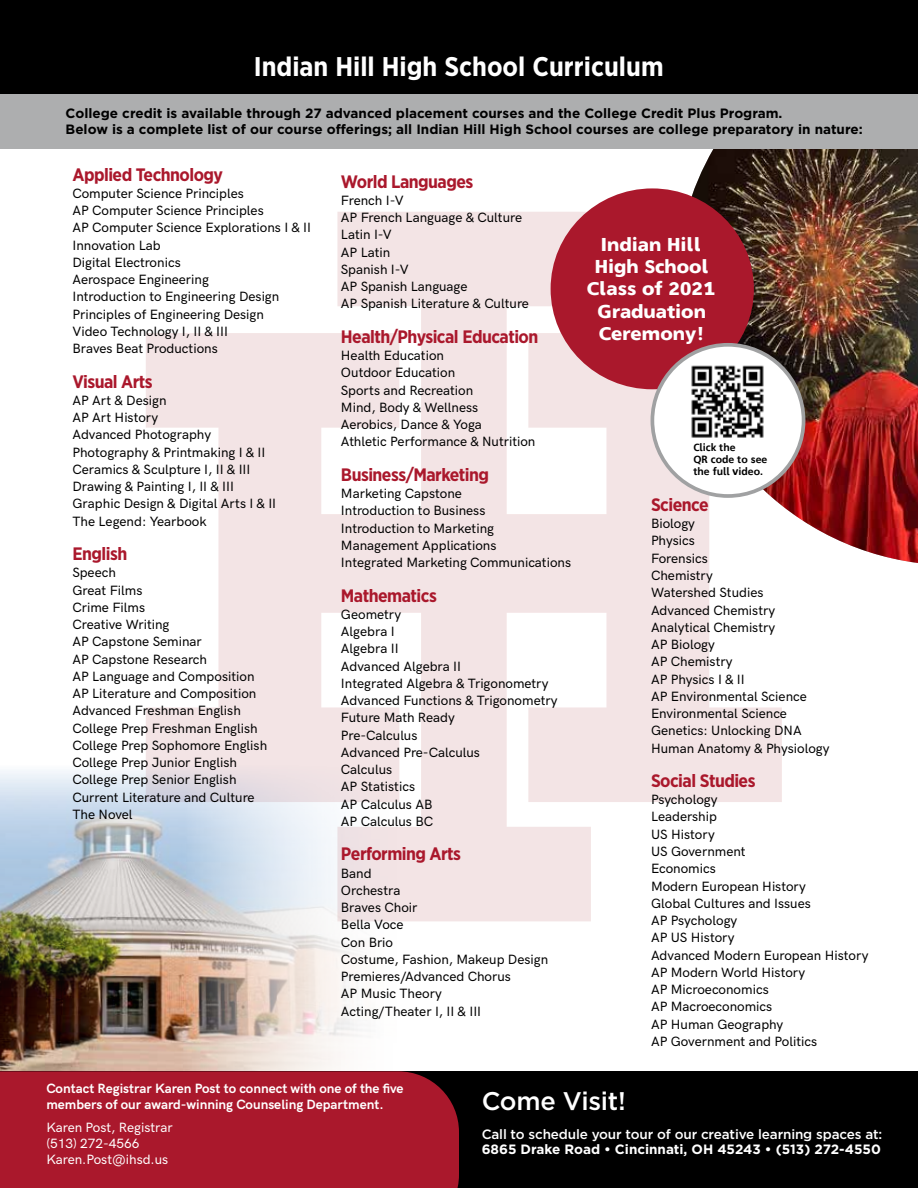
<style>
.page{position:relative;width:918px;height:1188px;background:#fff}
.page>*{position:absolute;margin:0;border:0;box-sizing:border-box;transform-origin:0 0}
.t1{font:700 condensed 27px "Gotham Pro";color:#fff}
.t2{font:500 25.5px "Gotham Pro";letter-spacing:-.01em;color:#fff}
.t3{font:18.45px/22.2px "Agan 75";color:#fff;text-align:center}
.t4{font:700 condensed 18px "Gotham Pro";letter-spacing:-.03em;color:#aa182c}
.t5{font:500 13.5px/17.2px "HK Grotesk";color:#000}
.t6{font:700 13.5px/16.2px "Gotham Pro";color:#000}
.t7{font:700 13.5px/16.2px "HK Grotesk";color:#fff}
.t8{font:500 13.5px "Gotham Pro";letter-spacing:-.01em;color:#fff}
.t9{font:500 13.5px/16.2px "HK Grotesk";color:#fff}
.t10{font:700 13.5px "Gotham Pro";color:#fff}
.t11{font:10.5px/12px "Agan 65";color:#000}
</style>
<div class="page">
<svg style="left:146px;top:212px;width:636px;height:709px;fill:#f3e4e5"></svg>
<img style="left:0;top:747px;width:416px;height:324px">
<div style="left:0;top:1071px;width:918px;height:117px;background:#000"></div>
<div style="left:0;top:1071px;width:459px;height:117px;background:#aa182c"></div>
<img style="left:676px;top:148px;width:242px;height:415px">
<div style="left:551px;top:188px;width:203px;height:201px;background:#aa182c;border-radius:50%"></div>
<div style="left:652px;top:345px;width:152px;height:151px;background:#fff;border-radius:50%"></div>
<div style="left:651px;top:343px;width:154px;height:155px;border:4px solid #a0a1a2;border-radius:50%"></div>
<img style="left:691px;top:365px;width:73px;height:73px">
<div style="left:0;top:0;width:918px;height:113px;background:#000"></div>
<div style="left:0;top:94px;width:918px;height:54px;background:#adaeaf"></div>
<h1 class="t1" style="left:254px;top:51px;width:411px">Indian Hill High School Curriculum</h1>
<p class="t6" style="left:66px;top:105px;width:799px">College credit is available through 27 advanced placement courses and the College Credit Plus Program.<br>Below is a complete list of our course offerings; all Indian Hill High School courses are college preparatory in nature:</p>
<h3 class="t4" style="left:72px;top:164px;width:152px">Applied Technology</h3>
<p class="t5" style="left:72px;top:184px;width:240px">Computer Science Principles<br>AP Computer Science Principles<br>AP Computer Science Explorations I &amp; II<br>Innovation Lab<br>Digital Electronics<br>Aerospace Engineering<br>Introduction to Engineering Design<br>Principles of Engineering Design<br>Video Technology I, II &amp; III<br>Braves Beat Productions</p>
<h3 class="t4" style="left:72px;top:371px;width:82px">Visual Arts</h3>
<p class="t5" style="left:72px;top:391px;width:205px">AP Art &amp; Design<br>AP Art History<br>Advanced Photography<br>Photography &amp; Printmaking I &amp; II<br>Ceramics &amp; Sculpture I, II &amp; III<br>Drawing &amp; Painting I, II &amp; III<br>Graphic Design &amp; Digital Arts I &amp; II<br>The Legend: Yearbook</p>
<h3 class="t4" style="left:72px;top:544px;width:56px">English</h3>
<p class="t5" style="left:72px;top:563px;width:196px">Speech<br>Great Films<br>Crime Films<br>Creative Writing<br>AP Capstone Seminar<br>AP Capstone Research<br>AP Language and Composition<br>AP Literature and Composition<br>Advanced Freshman English<br>College Prep Freshman English<br>College Prep Sophomore English<br>College Prep Junior English<br>College Prep Senior English<br>Current Literature and Culture<br>The Novel</p>
<h3 class="t4" style="left:341px;top:171px;width:134px">World Languages</h3>
<p class="t5" style="left:341px;top:191px;width:190px">French I-V<br>AP French Language &amp; Culture<br>Latin I-V<br>AP Latin<br>Spanish I-V<br>AP Spanish Language<br>AP Spanish Literature &amp; Culture</p>
<h3 class="t4" style="left:341px;top:326px;width:199px">Health/Physical Education</h3>
<p class="t5" style="left:341px;top:346px;width:196px">Health Education<br>Outdoor Education<br>Sports and Recreation<br>Mind, Body &amp; Wellness<br>Aerobics, Dance &amp; Yoga<br>Athletic Performance &amp; Nutrition</p>
<h3 class="t4" style="left:341px;top:464px;width:150px">Business/Marketing</h3>
<p class="t5" style="left:341px;top:484px;width:232px">Marketing Capstone<br>Introduction to Business<br>Introduction to Marketing<br>Management Applications<br>Integrated Marketing Communications</p>
<h3 class="t4" style="left:341px;top:585px;width:97px">Mathematics</h3>
<p class="t5" style="left:341px;top:605px;width:218px">Geometry<br>Algebra I<br>Algebra II<br>Advanced Algebra II<br>Integrated Algebra &amp; Trigonometry<br>Advanced Functions &amp; Trigonometry<br>Future Math Ready<br>Pre-Calculus<br>Advanced Pre-Calculus<br>Calculus<br>AP Statistics<br>AP Calculus AB<br>AP Calculus BC</p>
<h3 class="t4" style="left:341px;top:844px;width:122px">Performing Arts</h3>
<p class="t5" style="left:341px;top:863px;width:209px">Band<br>Orchestra<br>Braves Choir<br>Bella Voce<br>Con Brio<br>Costume, Fashion, Makeup Design<br>Premieres/Advanced Chorus<br>AP Music Theory<br>Acting/Theater I, II &amp; III</p>
<h3 class="t3" style="left:587px;top:233px;width:130px">Indian Hill<br>High School<br>Class of 2021<br>Graduation<br>Ceremony!</h3>
<p class="t11" style="left:693px;top:441px;width:76px">Click the<br>QR code to see the full video.</p>
<h3 class="t4" style="left:651px;top:494px;width:59px">Science</h3>
<p class="t5" style="left:651px;top:514px;width:180px">Biology<br>Physics<br>Forensics<br>Chemistry<br>Watershed Studies<br>Advanced Chemistry<br>Analytical Chemistry<br>AP Biology<br>AP Chemistry<br>AP Physics I &amp; II<br>AP Environmental Science<br>Environmental Science<br>Genetics: Unlocking DNA<br>Human Anatomy &amp; Physiology</p>
<h3 class="t4" style="left:651px;top:770px;width:106px">Social Studies</h3>
<p class="t5" style="left:651px;top:790px;width:219px">Psychology<br>Leadership<br>US History<br>US Government<br>Economics<br>Modern European History<br>Global Cultures and Issues<br>AP Psychology<br>AP US History<br>Advanced Modern European History<br>AP Modern World History<br>AP Microeconomics<br>AP Macroeconomics<br>AP Human Geography<br>AP Government and Politics</p>
<p class="t7" style="left:46px;top:1079px;width:359px">Contact Registrar Karen Post to connect with one of the five members of our award-winning Counseling Department.</p>
<p class="t9" style="left:46px;top:1118px;width:128px">Karen Post, Registrar (513) 272-4566<br>Karen.Post@ihsd.us</p>
<h2 class="t2" style="left:482px;top:1087px;width:146px">Come Visit!</h2>
<p class="t8" style="left:482px;top:1127px;width:402px">Call to schedule your tour of our creative learning spaces at:</p>
<p class="t10" style="left:482px;top:1141px;width:401px">6865 Drake Road • Cincinnati, OH 45243 • (513) 272-4550</p>
</div>
